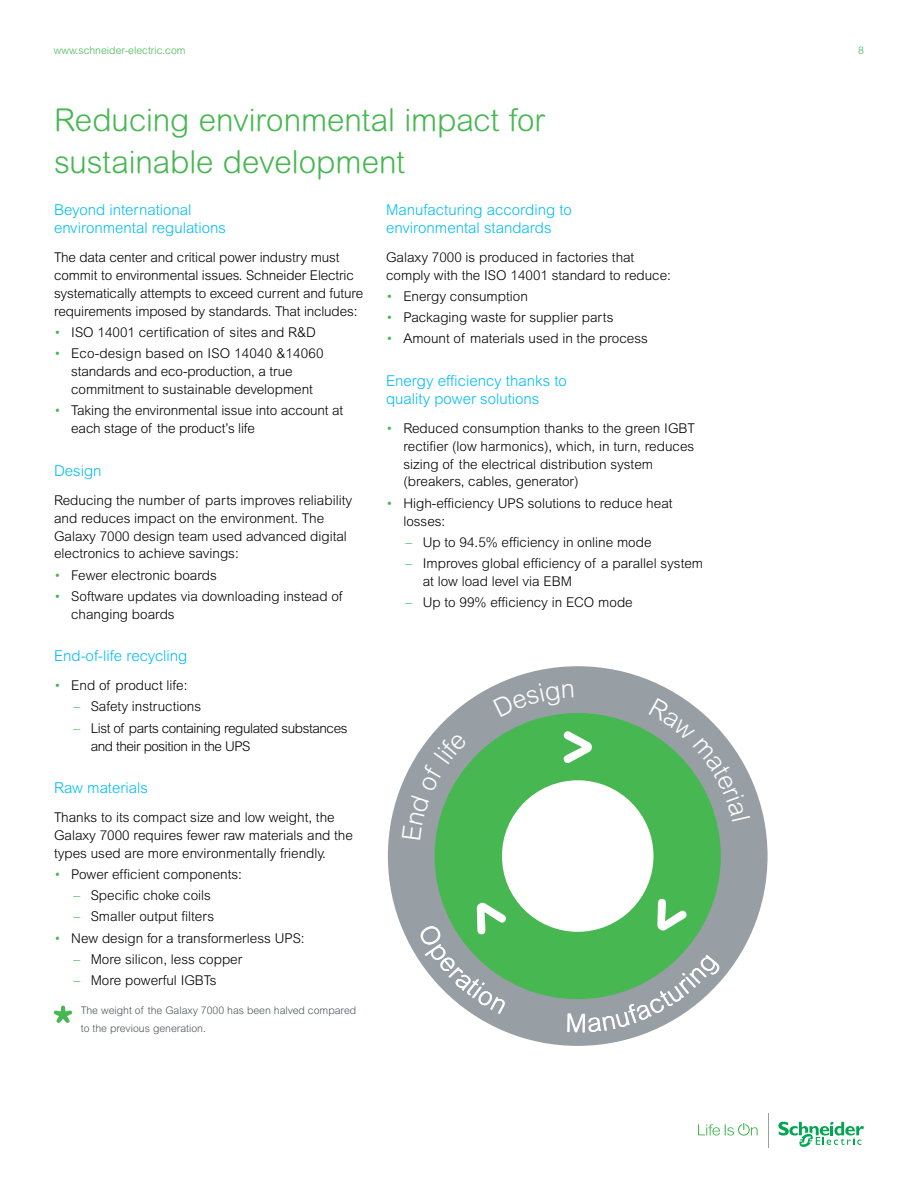
<style>
.page{position:relative;width:918px;height:1188px;background:#fff}
.page>*{position:absolute;margin:0;border:0;box-sizing:border-box;transform-origin:0 0}
.t1{font:300 31.5px/42px "Arial Rounded MT Std";letter-spacing:-.005em;color:#46b751}
.t2{font:300 15px/18px "Arial MT Std";color:#00bdf2}
.t3{font:300 13.5px/18px "Arial MT Std";color:#000}
.t4{font:300 13.5px/18px "Arial MT Std";letter-spacing:-.03em;color:#000}
.t5{font:300 10.5px/18px "Arial MT Std";color:#4d555b}
.t6{font:300 10.5px "Arial MT Std";color:#46b751}
.s1{color:#46b751}
</style>
<div class="page">
<svg style="left:698px;top:1123px;width:60px;height:13px"></svg>
<svg style="left:778px;top:1122px;width:86px;height:25px"></svg>
<hr style="left:768px;top:1113px;width:1px;height:34px;background:#979fa4">
<svg style="left:54px;top:1006px;width:18px;height:17px"></svg>
<div style="left:388px;top:666px;width:380px;height:380px;background:#979fa4;border-radius:50%"></div>
<svg style="left:435px;top:713px;width:286px;height:286px;background:#89cd91"></svg>
<svg style="left:563px;top:730px;width:29px;height:35px"></svg>
<svg style="left:657px;top:899px;width:31px;height:32px"></svg>
<svg style="left:402px;top:733px;width:66px;height:107px"></svg>
<svg style="left:493px;top:683px;width:81px;height:34px"></svg>
<svg style="left:649px;top:698px;width:101px;height:123px"></svg>
<svg style="left:418px;top:903px;width:90px;height:111px"></svg>
<svg style="left:568px;top:955px;width:153px;height:77px"></svg>
<p class="t6" style="left:54px;top:44px;width:133px">www.schneider-electric.com</p>
<p class="t6" style="left:858px;top:44px;width:7px">8</p>
<h1 class="t1" style="left:54px;top:99px;width:492px">Reducing environmental impact for sustainable development</h1>
<p class="t2" style="left:386px;top:201px;width:187px">Manufacturing according to environmental standards</p>
<p class="t3" style="left:386px;top:248px;width:286px">Galaxy 7000 is produced in factories that comply with the ISO 14001 standard to reduce:</p>
<p class="t3" style="left:386px;top:287px;width:143px"><span class="s1">•</span> Energy consumption</p>
<p class="t3" style="left:386px;top:308px;width:229px"><span class="s1">•</span> Packaging waste for supplier parts</p>
<p class="t3" style="left:386px;top:330px;width:263px"><span class="s1">•</span> Amount of materials used in the process</p>
<p class="t2" style="left:386px;top:371px;width:182px">Energy efficiency thanks to quality power solutions</p>
<p class="t3" style="left:403px;top:419px;width:293px;text-indent:-17px"><span class="s1">•</span> Reduced consumption thanks to the green IGBT rectifier (low harmonics), which, in turn, reduces sizing of the electrical distribution system (breakers, cables, generator)</p>
<p class="t3" style="left:403px;top:494px;width:271px;text-indent:-17px"><span class="s1">•</span> High-efficiency UPS solutions to reduce heat losses:</p>
<p class="t3" style="left:406px;top:533px;width:247px"><span class="s1">–</span> Up to 94.5% efficiency in online mode</p>
<p class="t3" style="left:423px;top:554px;width:282px;text-indent:-17px"><span class="s1">–</span> Improves global efficiency of a parallel system at low load level via EBM</p>
<p class="t3" style="left:406px;top:594px;width:229px"><span class="s1">–</span> Up to 99% efficiency in ECO mode</p>
<p class="t2" style="left:54px;top:201px;width:173px">Beyond international environmental regulations</p>
<p class="t3" style="left:54px;top:248px;width:311px">The data center and critical power industry must commit to environmental issues. Schneider Electric systematically attempts to exceed current and future requirements imposed by standards. That includes:</p>
<p class="t3" style="left:54px;top:323px;width:263px"><span class="s1">•</span> ISO 14001 certification of sites and R&amp;D</p>
<p class="t3" style="left:71px;top:344px;width:254px;text-indent:-17px"><span class="s1">•</span> Eco-design based on ISO 14040 &amp;14060 standards and eco-production, a true commitment to sustainable development</p>
<p class="t3" style="left:71px;top:402px;width:273px;text-indent:-17px"><span class="s1">•</span> Taking the environmental issue into account at each stage of the product’s life</p>
<p class="t2" style="left:54px;top:461px;width:49px">Design</p>
<p class="t3" style="left:54px;top:491px;width:300px">Reducing the number of parts improves reliability and reduces impact on the environment. The Galaxy 7000 design team used advanced digital electronics to achieve savings:</p>
<p class="t3" style="left:54px;top:566px;width:164px"><span class="s1">•</span> Fewer electronic boards</p>
<p class="t3" style="left:71px;top:587px;width:273px;text-indent:-17px"><span class="s1">•</span> Software updates via downloading instead of changing boards</p>
<p class="t2" style="left:54px;top:647px;width:135px">End-of-life recycling</p>
<p class="t3" style="left:54px;top:676px;width:135px"><span class="s1">•</span> End of product life:</p>
<p class="t3" style="left:73px;top:698px;width:129px"><span class="s1">–</span> Safety instructions</p>
<p class="t4" style="left:91px;top:719px;width:258px;text-indent:-17px"><span class="s1">–</span> List of parts containing regulated substances and their position in the UPS</p>
<p class="t2" style="left:54px;top:779px;width:95px">Raw materials</p>
<p class="t3" style="left:54px;top:808px;width:300px">Thanks to its compact size and low weight, the<br>Galaxy 7000 requires fewer raw materials and the types used are more environmentally friendly.</p>
<p class="t3" style="left:54px;top:865px;width:189px"><span class="s1">•</span> Power efficient components:</p>
<p class="t3" style="left:73px;top:886px;width:139px"><span class="s1">–</span> Specific choke coils</p>
<p class="t3" style="left:73px;top:908px;width:142px"><span class="s1">–</span> Smaller output filters</p>
<p class="t3" style="left:54px;top:929px;width:252px"><span class="s1">•</span> New design for a transformerless UPS:</p>
<p class="t3" style="left:73px;top:950px;width:170px"><span class="s1">–</span> More silicon, less copper</p>
<p class="t3" style="left:73px;top:971px;width:145px"><span class="s1">–</span> More powerful IGBTs</p>
<p class="t5" style="left:81px;top:1001px;width:277px">The weight of the Galaxy 7000 has been halved compared to the previous generation.</p>
</div>
